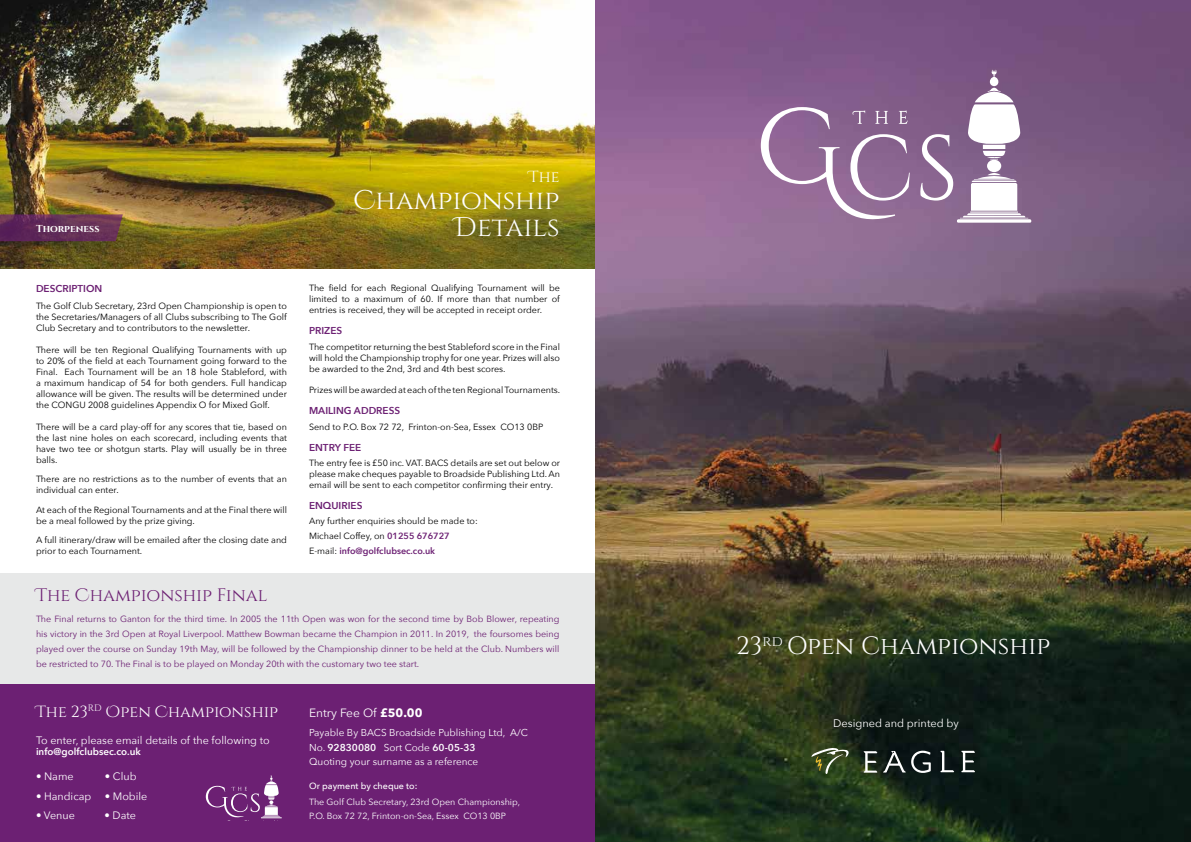
<style>
.page{position:relative;width:1191px;height:842px;background:#fff}
.page>*{position:absolute;margin:0;border:0;box-sizing:border-box;transform-origin:0 0}
.t1{font:27px/27px "Cinzel";color:#fff;text-align:right}
.t2{font:25px "Cinzel";color:#fff}
.t3{font:18px "Cinzel";color:#6c2073}
.t4{font:16.1px "Cinzel";color:#fff}
.t5{font:16px "Cinzel";color:#fff}
.t6{font:12px "Avenir Next";color:#fff}
.t7{font:11px "Avenir Next";color:#fff}
.t8{font:10.8px "Avenir Next";color:#fff}
.t9{font:10px/15px "Avenir Next";color:#fff}
.t10{font:600 10px "Avenir Next";color:#6c2073}
.t11{font:700 10px "Cinzel";color:#fff}
.t12{font:600 9.9px "Avenir Next";color:#fff}
.t13{font:9px/11px "Avenir Next";color:#000;text-align:justify}
.t14{font:9px/15px "Avenir Next";color:#6c2073;text-align:justify}
.t15{font:9px/13.4px "Avenir Next";color:#fff}
.t16{font:500 9px "Avenir Next";color:#fff}
.s1{font-family:"Cinzel Decorative"}
.s2{font-weight:600;color:#6c2073}
.s3{font-weight:700}
.s4{font-weight:600}
</style>
<div class="page">
<div style="left:0;top:573px;width:595px;height:111px;background:#e7e8e8"></div>
<div style="left:0;top:685px;width:595px;height:157px;background:#6c2073"></div>
<img style="left:0;top:0;width:595px;height:269px">
<img style="left:595px;top:0;width:596px;height:842px">
<svg style="left:940px;top:751px;width:14px;height:21px"></svg>
<svg style="left:883px;top:751px;width:47px;height:22px"></svg>
<svg style="left:863px;top:751px;width:14px;height:22px"></svg>
<svg style="left:961px;top:751px;width:14px;height:21px"></svg>
<svg style="left:811px;top:747px;width:38px;height:28px"></svg>
<div style="left:987px;top:160px;width:14px;height:12px;background:#fff;border-radius:50%"></div>
<svg style="left:960px;top:173px;width:68px;height:46px"></svg>
<svg style="left:957px;top:219px;width:74px;height:4px"></svg>
<svg style="left:968px;top:88px;width:52px;height:72px"></svg>
<div style="left:989px;top:77px;width:9px;height:9px;background:#fff;border-radius:4px"></div>
<svg style="left:990px;top:70px;width:8px;height:6px"></svg>
<svg style="left:920px;top:134px;width:33px;height:67px"></svg>
<svg style="left:761px;top:107px;width:148px;height:118px;background:#9e7ca2"></svg>
<svg style="left:0;top:214px;width:123px;height:27px;background:#653055"></svg>
<svg style="left:206px;top:775px;width:76px;height:44px"></svg>
<p class="t11" style="left:36px;top:223px;width:65px">Thorpeness</p>
<p class="t10" style="left:36px;top:280px;width:68px">DESCRIPTION</p>
<p class="t13" style="left:36px;top:300px;width:252px">The Golf Club Secretary, 23rd Open Championship is open to the Secretaries/Managers of all Clubs subscribing to The Golf Club Secretary and to contributors to the newsletter.</p>
<p class="t13" style="left:36px;top:344px;width:252px">There will be ten Regional Qualifying Tournaments with up to 20% of the field at each Tournament going forward to the Final. Each Tournament will be an 18 hole Stableford, with a maximum handicap of 54 for both genders. Full handicap allowance will be given. The results will be determined under the CONGU 2008 guidelines Appendix O for Mixed Golf.</p>
<p class="t13" style="left:36px;top:421px;width:252px">There will be a card play-off for any scores that tie, based on the last nine holes on each scorecard, including events that have two tee or shotgun starts. Play will usually be in three balls.</p>
<p class="t13" style="left:36px;top:473px;width:252px">There are no restrictions as to the number of events that an individual can enter.</p>
<p class="t13" style="left:36px;top:504px;width:252px">At each of the Regional Tournaments and at the Final there will be a meal followed by the prize giving.</p>
<p class="t13" style="left:36px;top:534px;width:252px">A full itinerary/draw will be emailed after the closing date and prior to each Tournament.</p>
<h3 class="t5" style="left:529px;top:167px;width:32px"><span class="s1">T</span>he</h3>
<h1 class="t1" style="left:353px;top:186px;width:207px"><span class="s1">C</span>hampionship<br><span class="s1">D</span>etails</h1>
<p class="t13" style="left:309px;top:282px;width:252px">The field for each Regional Qualifying Tournament will be limited to a maximum of 60. If more than that number of entries is received, they will be accepted in receipt order.</p>
<p class="t10" style="left:309px;top:321px;width:35px">PRIZES</p>
<p class="t13" style="left:309px;top:341px;width:252px">The competitor returning the best Stableford score in the Final will hold the Championship trophy for one year. Prizes will also be awarded to the 2nd, 3rd and 4th best scores.</p>
<p class="t13" style="left:309px;top:384px;width:253px">Prizes will be awarded at each of the ten Regional Tournaments.</p>
<p class="t10" style="left:309px;top:401px;width:93px">MAILING ADDRESS</p>
<p class="t13" style="left:309px;top:421px;width:236px">Send to P.O. Box 72 72, Frinton-on-Sea, Essex CO13 0BP</p>
<p class="t10" style="left:309px;top:438px;width:54px">ENTRY FEE</p>
<p class="t13" style="left:309px;top:457px;width:252px">The entry fee is £50 inc. VAT. BACS details are set out below or please make cheques payable to Broadside Publishing Ltd. An email will be sent to each competitor confirming their entry.</p>
<p class="t10" style="left:309px;top:497px;width:55px">ENQUIRIES</p>
<p class="t13" style="left:309px;top:513px;width:170px;line-height:15px;text-align:left">Any further enquiries should be made to:<br>Michael Coffey, on <span class="s2">01255 676727<br></span>E-mail: <span class="s2">info@golfclubsec.co.uk</span></p>
<h3 class="t3" style="left:36px;top:585px;width:233px"><span class="s1">T</span>he <span class="s1">C</span>hampionship Final</h3>
<p class="t14" style="left:36px;top:610px;width:525px">The Final returns to Ganton for the third time. In 2005 the 11th Open was won for the second time by Bob Blower, repeating his victory in the 3rd Open at Royal Liverpool. Matthew Bowman became the Champion in 2011. In 2019, the foursomes being played over the course on Sunday 19th May, will be followed by the Championship dinner to be held at the Club. Numbers will be restricted to 70. The Final is to be played on Monday 20th with the customary two tee start.</p>
<h3 class="t6" style="left:309px;top:703px;width:115px">Entry Fee Of <span class="s3">£50.00</span></h3>
<p class="t9" style="left:309px;top:725px;width:220px">Payable By BACS Broadside Publishing Ltd, A/C<br>No. <span class="s4">92830080</span> Sort Code <span class="s4">60-05-33</span></p>
<p class="t9" style="left:309px;top:753px;width:171px">Quoting your surname as a reference</p>
<h3 class="t4" style="left:36px;top:702px;width:243px"><span class="s1">T</span>he 23<sup>RD</sup> <span class="s1">O</span>pen <span class="s1">C</span>hampionship</h3>
<p class="t8" style="left:36px;top:731px;width:235px">To enter, please email details of the following to</p>
<p class="t12" style="left:36px;top:743px;width:106px">info@golfclubsec.co.uk</p>
<p class="t8" style="left:36px;top:767px;width:39px">• Name</p>
<p class="t8" style="left:105px;top:767px;width:33px">• Club</p>
<p class="t8" style="left:36px;top:787px;width:57px">• Handicap</p>
<p class="t8" style="left:105px;top:787px;width:44px">• Mobile</p>
<p class="t8" style="left:36px;top:806px;width:40px">• Venue</p>
<p class="t8" style="left:104px;top:806px;width:33px">• Date</p>
<p class="t16" style="left:309px;top:778px;width:110px">Or payment by cheque to:</p>
<p class="t15" style="left:309px;top:795px;width:212px">The Golf Club Secretary, 23rd Open Championship,<br>P.O. Box 72 72, Frinton-on-Sea, Essex CO13 0BP</p>
<h2 class="t2" style="left:736px;top:631px;width:316px">23<sup>rd</sup> Open Championship</h2>
<p class="t7" style="left:833px;top:713px;width:127px">Designed and printed by</p>
</div>
